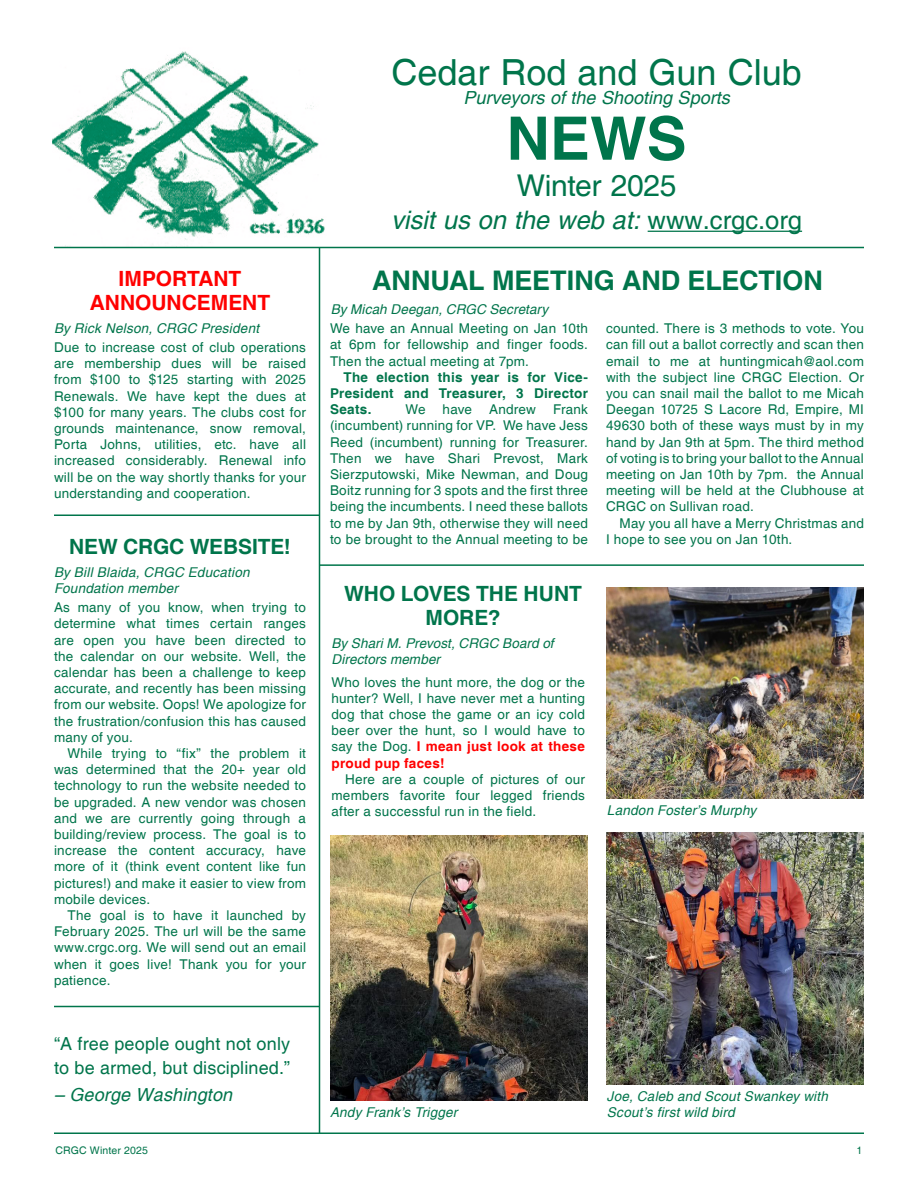
<style>
.page{position:relative;width:918px;height:1188px;background:#fff}
.page>*{position:absolute;margin:0;border:0;box-sizing:border-box;transform-origin:0 0}
.t1{font:700 60px "Helvetica";color:#00754b}
.t2{font:36px "Helvetica";color:#00754b}
.t3{font:30px "Helvetica";letter-spacing:-.01em;color:#00754b}
.t4{font:700 27px "Helvetica";color:#00754b}
.t5{font:italic 25.5px "Helvetica";color:#00754b}
.t6{font:700 21px/24px "Helvetica";letter-spacing:-.005em;color:#00754b;text-align:center}
.t7{font:700 21px "Helvetica";color:#f00}
.t8{font:18px/24px "Helvetica";letter-spacing:.01em;color:#00754b}
.t9{font:italic 18px "Helvetica";color:#00754b}
.body{font:13.5px/16.2px "Helvetica";letter-spacing:.015em;color:#00754b;text-align:justify}
.body-2{font:italic 13.5px/16.2px "Helvetica";letter-spacing:.015em;color:#00754b}
.body-3{font:700 13.5px/16.2px "Helvetica";letter-spacing:.02em;color:#00754b;text-align:justify}
.t10{font:10.5px "Helvetica";letter-spacing:.01em;color:#00754b}
.s1{font-style:normal}
.s2{font-weight:700;color:#f00}
</style>
<div class="page">
<img style="left:52px;top:51px;width:288px;height:196px">
<hr style="left:648px;top:231px;width:154px;height:1px;background:#00754b">
<hr style="left:54px;top:247px;width:810px;height:1px;background:#00754b">
<hr style="left:319px;top:248px;width:1px;height:886px;background:#00754b">
<hr style="left:54px;top:514px;width:266px;height:2px;background:#00754b">
<hr style="left:54px;top:1132px;width:810px;height:2px;background:#00754b">
<hr style="left:320px;top:564px;width:544px;height:2px;background:#00754b">
<img style="left:607px;top:832px;width:257px;height:252px">
<img style="left:330px;top:836px;width:257px;height:264px">
<img style="left:607px;top:588px;width:257px;height:210px">
<hr style="left:54px;top:1006px;width:266px;height:1px;background:#00754b">
<p class="t2" style="left:391px;top:51px;width:412px">Cedar Rod and Gun Club</p>
<p class="t9" style="left:464px;top:87px;width:268px">Purveyors of the Shooting Sports</p>
<p class="t1" style="left:507px;top:102px;width:181px">NEWS</p>
<p class="t3" style="left:517px;top:168px;width:161px">Winter 2025</p>
<p class="t5" style="left:391px;top:205px;width:412px">visit us on the web at: <span class="s1">www.crgc.org</span></p>
<p class="t7" style="left:119px;top:266px;width:124px">IMPORTANT</p>
<p class="t4" style="left:372px;top:264px;width:452px">ANNUAL MEETING AND ELECTION</p>
<p class="t7" style="left:90px;top:290px;width:182px">ANNOUNCEMENT</p>
<p class="body-2" style="left:54px;top:321px;width:207px">By Rick Nelson, CRGC President</p>
<p class="body" style="left:54px;top:340px;width:254px">Due to increase cost of club operations are membership dues will be raised from $100 to $125 starting with 2025<br>Renewals. We have kept the dues at $100 for many years. The clubs cost for grounds maintenance, snow removal, Porta Johns, utilities, etc. have all increased considerably. Renewal info will be on the way shortly thanks for your understanding and cooperation.</p>
<p class="t6" style="left:69px;top:536px;width:223px">NEW CRGC WEBSITE!</p>
<p class="body-2" style="left:54px;top:565px;width:197px">By Bill Blaida, CRGC Education<br>Foundation member</p>
<p class="body" style="left:54px;top:600px;width:254px">As many of you know, when trying to determine what times certain ranges are open you have been directed to the calendar on our website. Well, the calendar has been a challenge to keep accurate, and recently has been missing from our website. Oops! We apologize for the frustration/confusion this has caused many of you.</p>
<p class="body" style="left:54px;top:746px;width:254px;text-indent:14px">While trying to “fix” the problem it was determined that the 20+ year old technology to run the website needed to be upgraded. A new vendor was chosen and we are currently going through a building/review process. The goal is to increase the content accuracy, have more of it (think event content like fun pictures!) and make it easier to view from mobile devices.</p>
<p class="body" style="left:54px;top:908px;width:254px;text-indent:14px">The goal is to have it launched by February 2025. The url will be the same www.crgc.org. We will send out an email when it goes live! Thank you for your patience.</p>
<p class="body-2" style="left:331px;top:301px;width:219px">By Micah Deegan, CRGC Secretary</p>
<p class="body" style="left:330px;top:321px;width:260px">We have an Annual Meeting on Jan 10th at 6pm for fellowship and finger foods.<br>Then the actual meeting at 7pm.</p>
<p class="body-3" style="left:330px;top:370px;width:260px;text-indent:14px">The election this year is for Vice-President and Treasurer, 3 Director Seats.</p>
<p class="body" style="left:606px;top:321px;width:260px">counted. There is 3 methods to vote. You can fill out a ballot correctly and scan then email to me at huntingmicah@aol.com with the subject line CRGC Election. Or you can snail mail the ballot to me Micah Deegan 10725 S Lacore Rd, Empire, MI 49630 both of these ways must by in my hand by Jan 9th at 5pm. The third method of voting is to bring your ballot to the Annual meeting on Jan 10th by 7pm. the Annual meeting will be held at the Clubhouse at CRGC on Sullivan road.</p>
<p class="body" style="left:606px;top:515px;width:260px;text-indent:14px">May you all have a Merry Christmas and<br>I hope to see you on Jan 10th.</p>
<p class="body" style="left:330px;top:402px;width:260px;text-indent:223px">Frank (incumbent) running for VP. We have Jess Reed (incumbent) running for Treasurer.<br>Then we have Shari Prevost, Mark Sierzputowski, Mike Newman, and Doug Boitz running for 3 spots and the first three being the incumbents. I need these ballots to me by Jan 9th, otherwise they will need to be brought to the Annual meeting to be</p>
<p class="body" style="left:405px;top:402px;width:22px">We</p>
<p class="body" style="left:443px;top:402px;width:31px">have</p>
<p class="body" style="left:489px;top:402px;width:48px">Andrew</p>
<p class="t6" style="left:344px;top:582px;width:239px">WHO LOVES THE HUNT<br>MORE?</p>
<p class="body-2" style="left:332px;top:636px;width:224px">By Shari M. Prevost, CRGC Board of<br>Directors member</p>
<p class="body" style="left:332px;top:674px;width:255px">Who loves the hunt more, the dog or the hunter? Well, I have never met a hunting dog that chose the game or an icy cold beer over the hunt, so I would have to say the Dog. <span class="s2">I mean just look at these proud pup faces!</span></p>
<p class="body" style="left:332px;top:771px;width:255px;text-indent:14px">Here are a couple of pictures of our members favorite four legged friends after a successful run in the field.</p>
<p class="body-2" style="left:607px;top:803px;width:151px">Landon Foster’s Murphy</p>
<p class="t8" style="left:54px;top:1033px;width:238px">“A free people ought not only to be armed, but disciplined.”</p>
<p class="t9" style="left:54px;top:1085px;width:180px">– George Washington</p>
<p class="t10" style="left:56px;top:1145px;width:94px">CRGC Winter 2025</p>
<p class="body-2" style="left:607px;top:1089px;width:222px">Joe, Caleb and Scout Swankey with</p>
<p class="body-2" style="left:330px;top:1105px;width:129px">Andy Frank’s Trigger</p>
<p class="body-2" style="left:607px;top:1105px;width:129px">Scout’s first wild bird</p>
<p class="t10" style="left:857px;top:1145px;width:7px">1</p>
</div>
